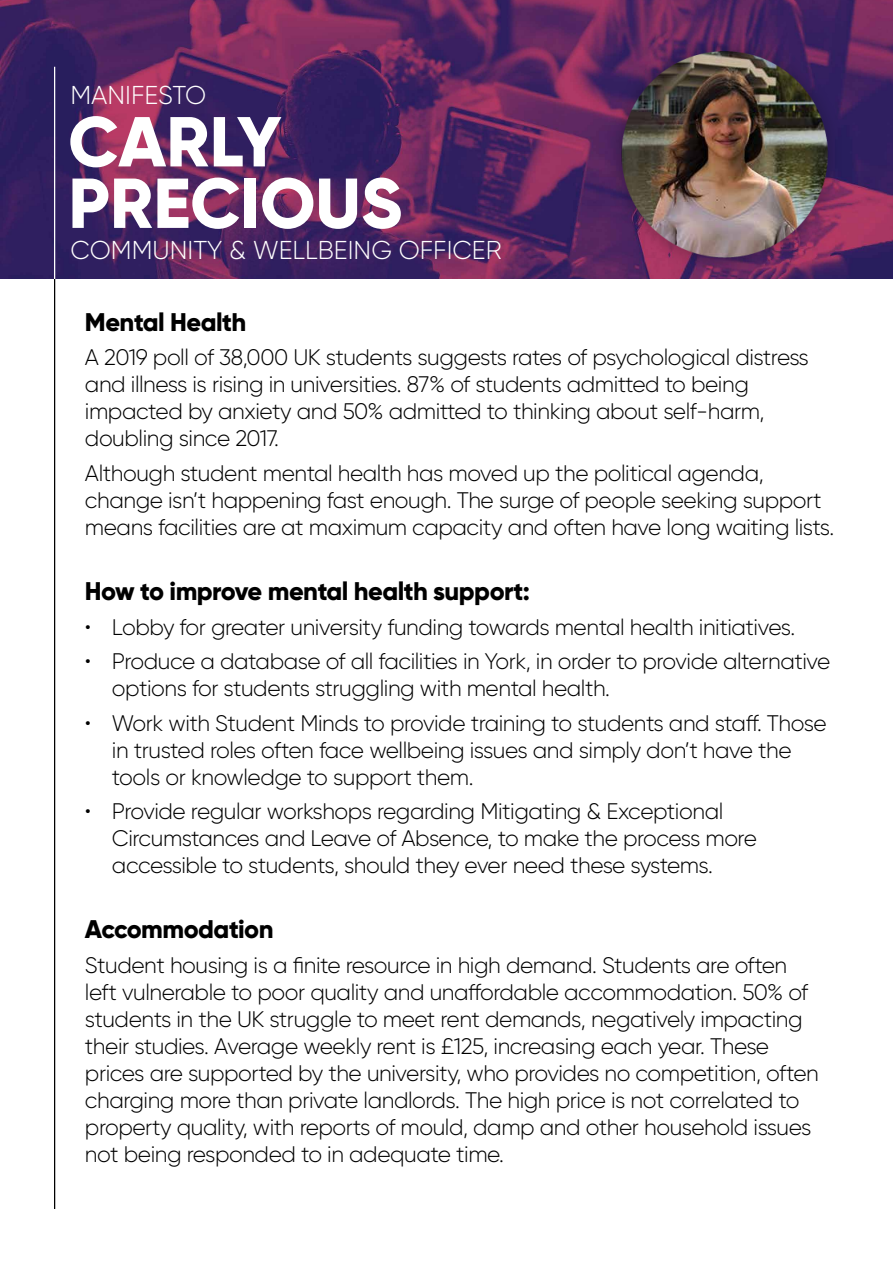
<style>
.page{position:relative;width:893px;height:1263px;background:#fff}
.page>*{position:absolute;margin:0;border:0;box-sizing:border-box;transform-origin:0 0}
.t1{font:800 70.5px/61.5px "Gilroy";color:#fff}
.t2{font:300 25.8px "Gilroy";color:#fff}
.t3{font:800 25.5px "Gilroy";letter-spacing:-.02em;color:#000}
.t4{font:300 22.5px/27px "Gilroy";letter-spacing:-.02em;color:#000}
</style>
<div class="page">
<img style="left:0;top:0;width:893px;height:279px">
<hr style="left:54px;top:67px;width:1px;height:248px;background:#fff">
<hr style="left:54px;top:279px;width:1px;height:930px;background:#000">
<img style="left:600px;top:36px;width:249px;height:238px">
<p class="t2" style="left:70px;top:79px;width:137px">MANIFESTO</p>
<h1 class="t1" style="left:68px;top:111px;width:335px">CARLY<br>PRECIOUS</h1>
<p class="t2" style="left:70px;top:234px;width:433px">COMMUNITY &amp; WELLBEING OFFICER</p>
<p class="t3" style="left:85px;top:306px;width:163px">Mental Health</p>
<p class="t4" style="left:85px;top:344px;width:725px">A 2019 poll of 38,000 UK students suggests rates of psychological distress and illness is rising in universities. 87% of students admitted to being impacted by anxiety and 50% admitted to thinking about self-harm, doubling since 2017.</p>
<p class="t4" style="left:85px;top:459px;width:751px">Although student mental health has moved up the political agenda, change isn’t happening fast enough. The surge of people seeking support means facilities are at maximum capacity and often have long waiting lists.</p>
<p class="t3" style="left:85px;top:575px;width:447px">How to improve mental health support:</p>
<p class="t4" style="left:85px;top:613px;width:712px">• Lobby for greater university funding towards mental health initiatives.</p>
<p class="t4" style="left:112px;top:647px;width:720px;text-indent:-27px">• Produce a database of all facilities in York, in order to provide alternative options for students struggling with mental health.</p>
<p class="t4" style="left:112px;top:709px;width:716px;text-indent:-27px">• Work with Student Minds to provide training to students and staff. Those in trusted roles often face wellbeing issues and simply don’t have the tools or knowledge to support them.</p>
<p class="t4" style="left:112px;top:797px;width:646px;text-indent:-27px">• Provide regular workshops regarding Mitigating &amp; Exceptional<br>Circumstances and Leave of Absence, to make the process more accessible to students, should they ever need these systems.</p>
<p class="t3" style="left:85px;top:913px;width:190px">Accommodation</p>
<p class="t4" style="left:85px;top:951px;width:735px">Student housing is a finite resource in high demand. Students are often left vulnerable to poor quality and unaffordable accommodation. 50% of students in the UK struggle to meet rent demands, negatively impacting their studies. Average weekly rent is £125, increasing each year. These prices are supported by the university, who provides no competition, often charging more than private landlords. The high price is not correlated to property quality, with reports of mould, damp and other household issues not being responded to in adequate time.</p>
</div>
